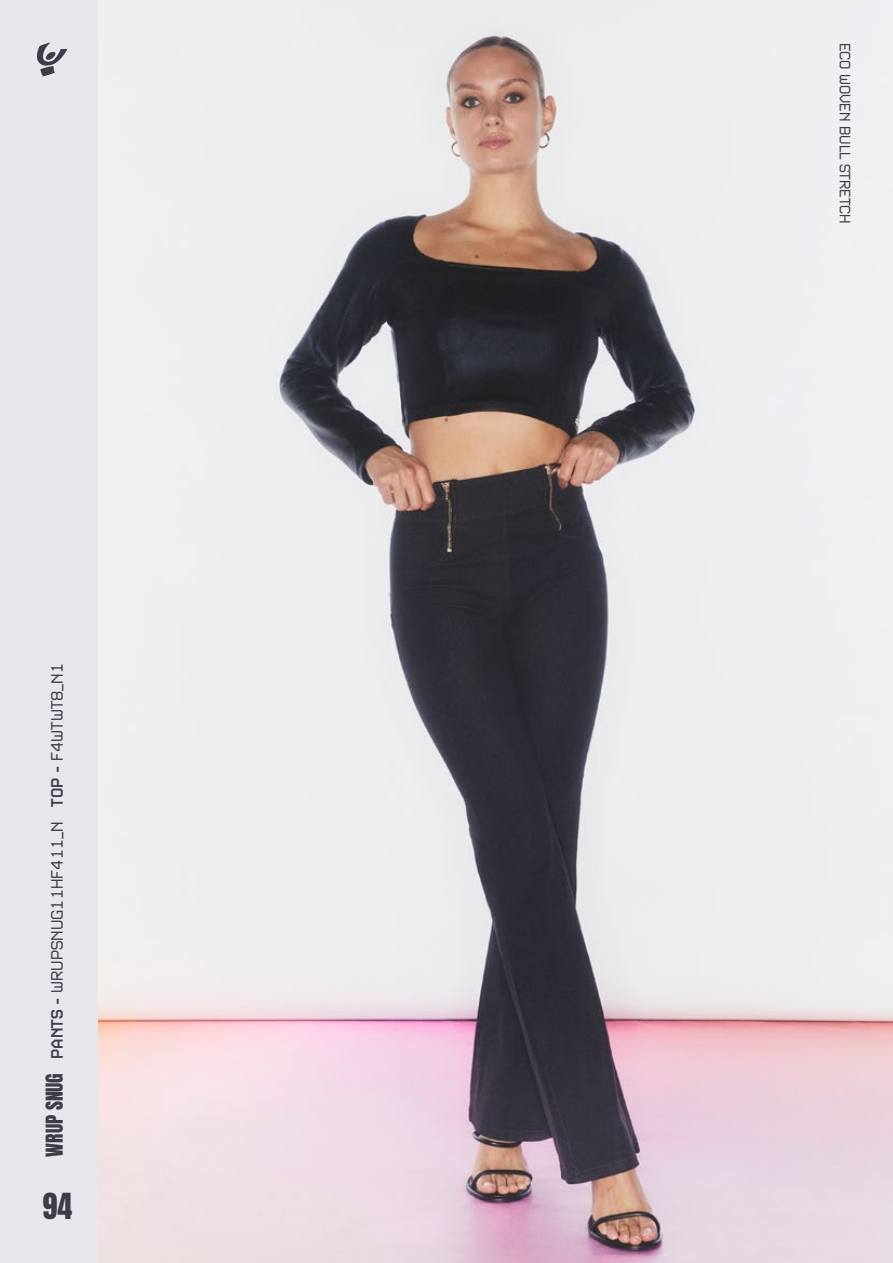
<style>
.page{position:relative;width:893px;height:1263px;background:#fff}
.page>*{position:absolute;margin:0;border:0;box-sizing:border-box;transform-origin:0 0}
.t1{font:30px "Anton";color:#3d3d4a}
.t2{font:19.5px "Anton";color:#3d3d4a}
.t3{font:300 16.5px "Video";color:#3d3d4a}
.t4{font:300 15px "Video";color:#3d3d4a}
.s1{font-weight:500}
</style>
<div class="page">
<img style="left:98px;top:0;width:795px;height:1263px">
<div style="left:0;top:0;width:98px;height:1263px;background:#e7e6ea"></div>
<svg style="left:37px;top:43px;width:30px;height:33px"></svg>
<p class="t3" style="left:46px;top:1059px;width:397px;rotate:-90deg"><span class="s1">PANTS -</span> WRUPSNUG11HF411_N <span class="s1">TOP -</span> F4WTWT8_N1</p>
<p class="t2" style="left:45px;top:1157px;width:85px;rotate:-90deg">WRUP SNUG</p>
<h1 class="t1" style="left:43px;top:1190px;width:31px">94</h1>
<p class="t4" style="left:855px;top:43px;width:183px;rotate:90deg">ECO WOVEN BULL STRETCH</p>
</div>
